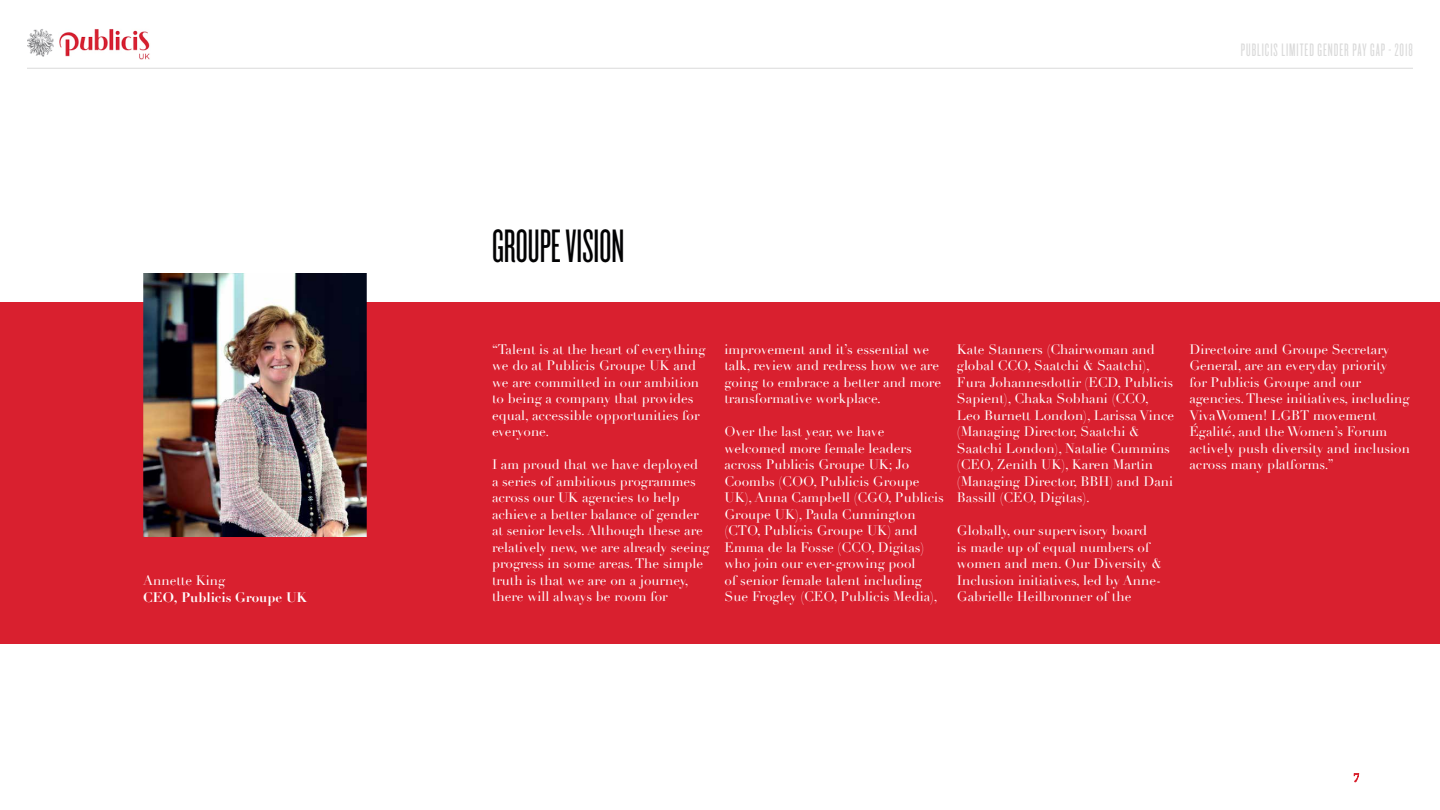
<style>
.page{position:relative;width:1440px;height:810px;background:#fff}
.page>*{position:absolute;margin:0;border:0;box-sizing:border-box;transform-origin:0 0}
.t1{font:48.75px "Knockout HTF26 Junior Flyweight";color:#020203}
.t2{font:18.75px "Knockout HTF26 Junior Flyweight";letter-spacing:.05em;color:#dadada}
.t3{font:13.5px/16.5px "Didot";color:#fff}
.t4{font:700 13.5px "Didot";color:#fff}
</style>
<div class="page">
<img style="left:27px;top:29px;width:123px;height:30px">
<hr style="left:27px;top:68px;width:1386px;height:1px;background:#dadada">
<svg style="left:1354px;top:773px;width:5px;height:9px"></svg>
<div style="left:0;top:302px;width:1440px;height:342px;background:#d9202f"></div>
<img style="left:143px;top:273px;width:224px;height:264px">
<p class="t3" style="left:143px;top:572px;width:83px">Annette King</p>
<p class="t4" style="left:143px;top:588px;width:165px">CEO, Publicis Groupe UK</p>
<h2 class="t2" style="left:1241px;top:41px;width:174px">PUBLICIS LIMITED GENDER PAY GAP - 2018</h2>
<h1 class="t1" style="left:492px;top:223px;width:134px">GROUPE VISION</h1>
<p class="t3" style="left:492px;top:341px;width:215px">“Talent is at the heart of everything we do at Publicis Groupe UK and we are committed in our ambition to being a company that provides equal, accessible opportunities for everyone.</p>
<p class="t3" style="left:492px;top:457px;width:219px">I am proud that we have deployed<br>a series of ambitious programmes across our UK agencies to help achieve a better balance of gender at senior levels. Although these are relatively new, we are already seeing progress in some areas. The simple truth is that we are on a journey, there will always be room for</p>
<p class="t3" style="left:724px;top:341px;width:218px">improvement and it’s essential we talk, review and redress how we are going to embrace a better and more transformative workplace.</p>
<p class="t3" style="left:724px;top:424px;width:221px">Over the last year, we have welcomed more female leaders across Publicis Groupe UK; Jo<br>Coombs (COO, Publicis Groupe<br>UK), Anna Campbell (CGO, Publicis<br>Groupe UK), Paula Cunnington (CTO, Publicis Groupe UK) and<br>Emma de la Fosse (CCO, Digitas) who join our ever-growing pool<br>of senior female talent including<br>Sue Frogley (CEO, Publicis Media),</p>
<p class="t3" style="left:957px;top:341px;width:219px">Kate Stanners (Chairwoman and global CCO, Saatchi &amp; Saatchi),<br>Fura Johannesdottir (ECD, Publicis<br>Sapient), Chaka Sobhani (CCO,<br>Leo Burnett London), Larissa Vince (Managing Director, Saatchi &amp;<br>Saatchi London), Natalie Cummins (CEO, Zenith UK), Karen Martin (Managing Director, BBH) and Dani<br>Bassill (CEO, Digitas).</p>
<p class="t3" style="left:957px;top:523px;width:206px">Globally, our supervisory board<br>is made up of equal numbers of women and men. Our Diversity &amp;<br>Inclusion initiatives, led by Anne-<br>Gabrielle Heilbronner of the</p>
<p class="t3" style="left:1189px;top:341px;width:222px">Directoire and Groupe Secretary<br>General, are an everyday priority<br>for Publicis Groupe and our agencies. These initiatives, including<br>VivaWomen! LGBT movement<br>Égalité, and the Women’s Forum actively push diversity and inclusion across many platforms.”</p>
</div>
